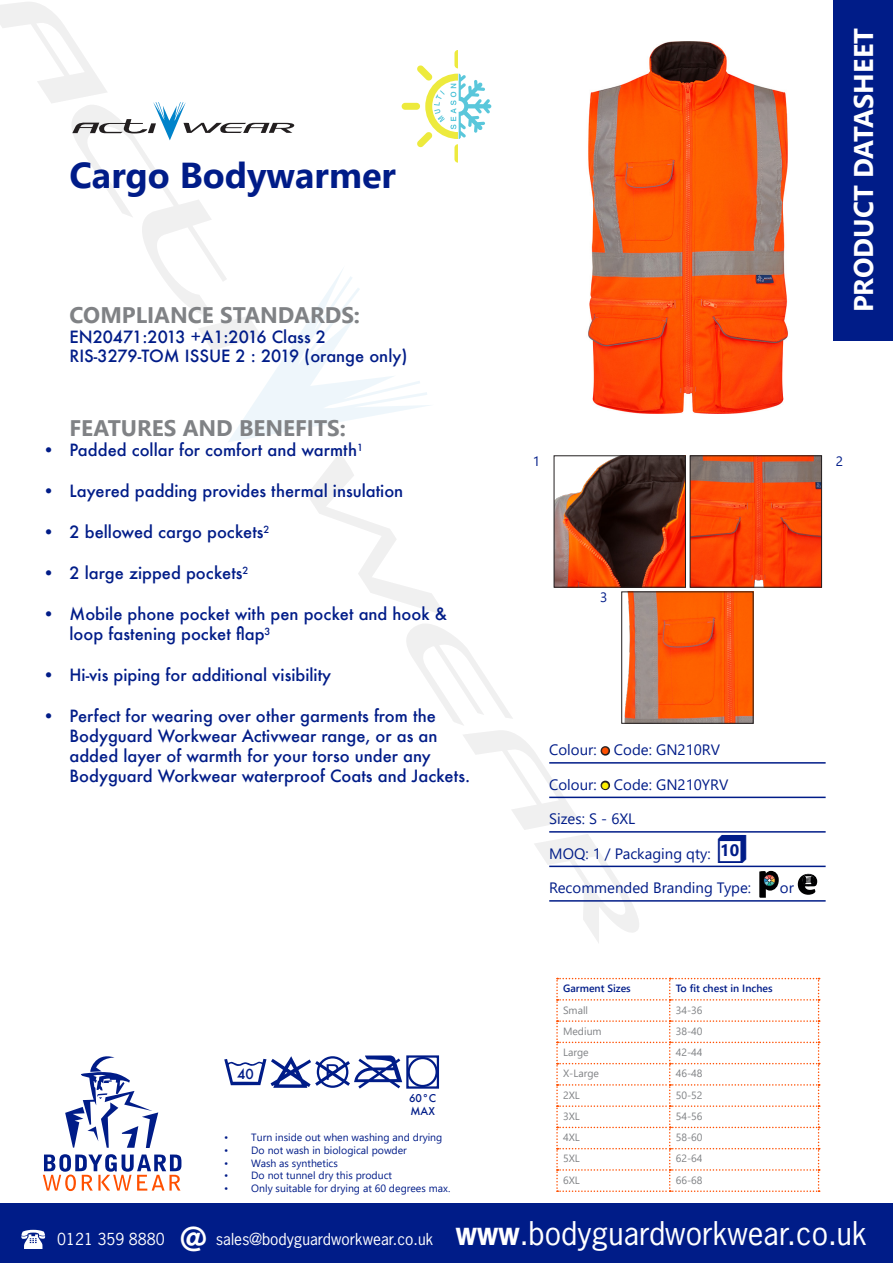
<style>
.page{position:relative;width:893px;height:1263px;background:#fff}
.page>*{position:absolute;margin:0;border:0;box-sizing:border-box;transform-origin:0 0}
.t1{font:700 36px "Segoe UI";color:#001c88}
.t2{font:700 27px "Segoe UI";color:#fff}
.t3{font:700 22.5px "Segoe UI";color:#808285}
.t4{font:500 16.5px/19.8px "Futura";color:#001c88}
.t5{font:700 16.5px "Segoe UI";color:#001c88}
.t6{font:15.6px "News Gothic Std";color:#fff}
.t7{font:15px "Segoe UI";color:#001c88}
.t8{font:13.5px "Segoe UI";color:#001c88}
.t9{font:500 13.5px "Futura";color:#001c88}
.t10{font:10.5px "Segoe UI";color:#001c88}
.t11{font:10.5px "Segoe UI";color:#808285}
.t12{font:600 10.5px "Segoe UI";color:#001c88}
.t13{font:500 10.5px "Futura";color:#001c88}
.s1{color:#231f20}
.s2{font-weight:700;font-size:31.05px}
.s3{font-weight:700;font-size:30.75px}
.s4{font-size:30.75px}
</style>
<div class="page">
<svg style="left:307px;top:453px;width:333px;height:490px"></svg>
<svg style="left:43px;top:1154px;width:138px;height:37px"></svg>
<svg style="left:65px;top:1056px;width:93px;height:92px"></svg>
<svg style="left:224px;top:1055px;width:178px;height:34px"></svg>
<div style="left:406px;top:1055px;width:33px;height:34px;border:2px solid #001c88"></div>
<div style="left:408px;top:1057px;width:30px;height:30px;border:2px solid #001c88;border-radius:50%"></div>
<img style="left:588px;top:38px;width:289px;height:376px">
<img style="left:692px;top:458px;width:128px;height:127px">
<div style="left:690px;top:456px;width:132px;height:131px;border:1px solid #231f20"></div>
<img style="left:556px;top:458px;width:128px;height:127px">
<div style="left:554px;top:456px;width:132px;height:131px;border:1px solid #231f20"></div>
<img style="left:623px;top:594px;width:128px;height:127px">
<svg style="left:0;top:2px;width:491px;height:440px"></svg>
<svg style="left:556px;top:978px;width:264px;height:214px"></svg>
<hr style="left:549px;top:762px;width:277px;height:2px;background:#001c88">
<hr style="left:549px;top:797px;width:277px;height:1px;background:#001c88">
<hr style="left:549px;top:831px;width:277px;height:2px;background:#001c88">
<hr style="left:549px;top:866px;width:277px;height:1px;background:#001c88">
<hr style="left:549px;top:900px;width:277px;height:2px;background:#001c88">
<svg style="left:759px;top:871px;width:20px;height:27px"></svg>
<svg style="left:798px;top:874px;width:19px;height:21px"></svg>
<div style="left:0;top:1204px;width:893px;height:59px;background:#001c88"></div>
<svg style="left:21px;top:1230px;width:24px;height:19px"></svg>
<div style="left:834px;top:0;width:59px;height:340px;background:#001c88"></div>
<p class="t1" style="left:70px;top:141px;width:328px">Cargo Bodywarmer</p>
<p class="t3" style="left:70px;top:294px;width:292px">COMPLIANCE STANDARDS:</p>
<p class="t4" style="left:70px;top:326px;width:258px">EN20471:2013 +A1:2016 Class 2</p>
<p class="t4" style="left:70px;top:346px;width:340px">RIS-3279-TOM ISSUE 2 : 2019 (orange only)</p>
<p class="t3" style="left:70px;top:407px;width:278px">FEATURES AND BENEFITS:</p>
<p class="t4" style="left:43px;top:440px;width:322px">• Padded collar for comfort and warmth<sup>1</sup></p>
<p class="t4" style="left:43px;top:481px;width:362px">• Layered padding provides thermal insulation</p>
<p class="t4" style="left:43px;top:522px;width:229px">• 2 bellowed cargo pockets<sup>2</sup></p>
<p class="t4" style="left:43px;top:563px;width:207px">• 2 large zipped pockets<sup>2</sup></p>
<p class="t4" style="left:70px;top:604px;width:379px;text-indent:-27px">• Mobile phone pocket with pen pocket and hook &amp; loop fastening pocket flap<sup>3</sup></p>
<p class="t4" style="left:43px;top:665px;width:290px">• Hi-vis piping for additional visibility</p>
<p class="t4" style="left:70px;top:706px;width:402px;text-indent:-27px">• Perfect for wearing over other garments from the Bodyguard Workwear Activwear range, or as an added layer of warmth for your torso under any Bodyguard Workwear waterproof Coats and Jackets.</p>
<p class="t9" style="left:237px;top:1064px;width:18px">40</p>
<p class="t13" style="left:409px;top:1091px;width:29px">60°C</p>
<p class="t13" style="left:410px;top:1103px;width:26px">MAX</p>
<p class="t10" style="left:224px;top:1128px;width:220px">• Turn inside out when washing and drying</p>
<p class="t10" style="left:224px;top:1140px;width:184px">• Do not wash in biological powder</p>
<p class="t10" style="left:224px;top:1153px;width:115px">• Wash as synthetics</p>
<p class="t10" style="left:224px;top:1165px;width:169px">• Do not tunnel dry this product</p>
<p class="t10" style="left:224px;top:1178px;width:228px">• Only suitable for drying at 60 degrees max.</p>
<h2 class="t2" style="left:838px;top:312px;width:286px;rotate:-90deg">PRODUCT DATASHEET</h2>
<p class="t8" style="left:533px;top:449px;width:9px">1</p>
<p class="t8" style="left:836px;top:449px;width:9px">2</p>
<p class="t8" style="left:600px;top:584px;width:9px">3</p>
<p class="t7" style="left:549px;top:736px;width:172px">Colour: <span class="s1">●</span> Code: GN210RV</p>
<p class="t7" style="left:549px;top:770px;width:181px">Colour: <span class="s1">●</span> Code: GN210YRV</p>
<p class="t7" style="left:549px;top:805px;width:88px">Sizes: S - 6XL</p>
<p class="t7" style="left:549px;top:839px;width:163px">MOQ: 1 / Packaging qty:</p>
<p class="t7" style="left:549px;top:874px;width:203px">Recommended Branding Type:</p>
<p class="t7" style="left:780px;top:874px;width:16px">or</p>
<p class="t5" style="left:720px;top:834px;width:20px">10</p>
<p class="t12" style="left:563px;top:978px;width:69px">Garment Sizes</p>
<p class="t12" style="left:676px;top:978px;width:98px">To fit chest in Inches</p>
<p class="t11" style="left:563px;top:1000px;width:27px">Small</p>
<p class="t11" style="left:676px;top:1000px;width:28px">34-36</p>
<p class="t11" style="left:563px;top:1021px;width:40px">Medium</p>
<p class="t11" style="left:676px;top:1021px;width:28px">38-40</p>
<p class="t11" style="left:563px;top:1042px;width:27px">Large</p>
<p class="t11" style="left:676px;top:1042px;width:28px">42-44</p>
<p class="t11" style="left:563px;top:1064px;width:38px">X-Large</p>
<p class="t11" style="left:676px;top:1064px;width:28px">46-48</p>
<p class="t11" style="left:563px;top:1085px;width:18px">2XL</p>
<p class="t11" style="left:676px;top:1085px;width:28px">50-52</p>
<p class="t11" style="left:563px;top:1106px;width:18px">3XL</p>
<p class="t11" style="left:676px;top:1106px;width:28px">54-56</p>
<p class="t11" style="left:563px;top:1127px;width:18px">4XL</p>
<p class="t11" style="left:676px;top:1127px;width:28px">58-60</p>
<p class="t11" style="left:563px;top:1149px;width:18px">5XL</p>
<p class="t11" style="left:676px;top:1149px;width:28px">62-64</p>
<p class="t11" style="left:563px;top:1170px;width:18px">6XL</p>
<p class="t11" style="left:676px;top:1170px;width:28px">66-68</p>
<p class="t6" style="left:57px;top:1229px;width:811px">0121 359 8880 <span class="s2">@</span> sales@bodyguardworkwear.co.uk <sup>38</sup><span class="s3">www</span><span class="s4">.bodyguardworkwear.co.uk</span></p>
</div>
